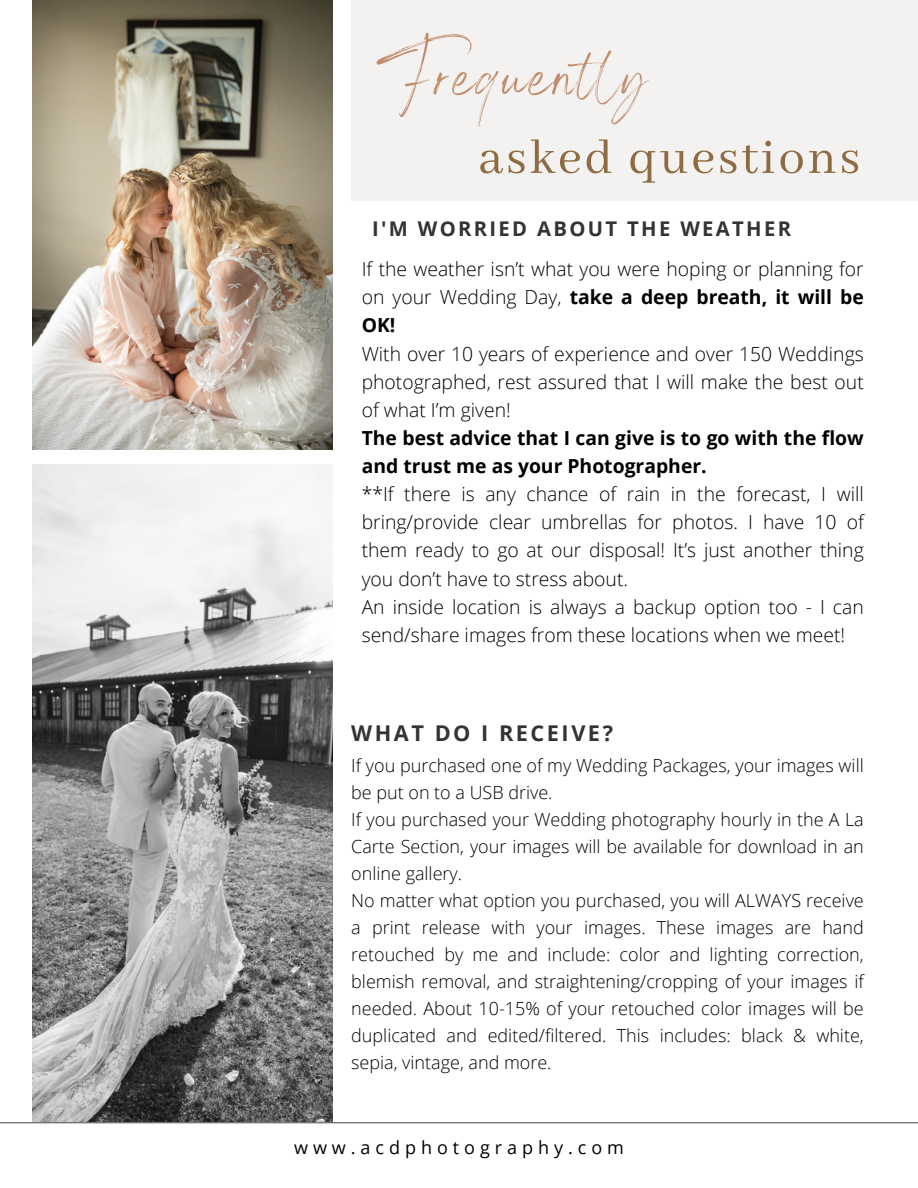
<style>
.page{position:relative;width:918px;height:1188px;background:#fff}
.page>*{position:absolute;margin:0;border:0;box-sizing:border-box;transform-origin:0 0}
.t1{font:84.9px "Angella White";letter-spacing:.02em;color:#c18d6d}
.t2{font:52.65px "Abhaya Libre";letter-spacing:.055em;color:#8e6b41}
.t3{font:700 21.75px "Open Sans";letter-spacing:.115em;color:#333}
.t4{font:700 20.25px "Open Sans";letter-spacing:.115em;color:#333}
.t5{font:300 19.35px/28.2px "Open Sans";color:#000;text-align:justify}
.t6{font:700 19.35px/28.2px "Open Sans";color:#000}
.t7{font:300 18px/27px "Open Sans";color:#000;text-align:justify}
.t8{font:18px "Open Sans";letter-spacing:.275em;color:#000}
.s1{font-weight:700}
</style>
<div class="page">
<hr style="left:0;top:1122px;width:918px;height:1px;background:#555">
<div style="left:351px;top:0;width:567px;height:201px;background:#f4f2f1"></div>
<img style="left:32px;top:0;width:301px;height:450px">
<img style="left:32px;top:465px;width:301px;height:657px">
<p class="t1" style="left:376px;top:23px;width:271px">Frequently</p>
<p class="t2" style="left:479px;top:129px;width:383px">asked questions</p>
<p class="t4" style="left:372px;top:215px;width:421px">I'M WORRIED ABOUT THE WEATHER</p>
<p class="t5" style="left:362px;top:255px;width:504px">If the weather isn’t what you were hoping or planning for on your Wedding Day, <span class="s1">take a deep breath, it will be OK!</span></p>
<p class="t5" style="left:362px;top:339px;width:504px">With over 10 years of experience and over 150 Weddings photographed, rest assured that I will make the best out of what I’m given!</p>
<p class="t6" style="left:362px;top:423px;width:504px">The best advice that I can give is to go with the flow and trust me as your Photographer.</p>
<p class="t5" style="left:362px;top:480px;width:504px">**If there is any chance of rain in the forecast, I will bring/provide clear umbrellas for photos. I have 10 of them ready to go at our disposal! It’s just another thing you don’t have to stress about.</p>
<p class="t5" style="left:362px;top:592px;width:504px">An inside location is always a backup option too - I can send/share images from these locations when we meet!</p>
<p class="t3" style="left:351px;top:718px;width:263px">WHAT DO I RECEIVE?</p>
<p class="t7" style="left:351px;top:752px;width:514px">If you purchased one of my Wedding Packages, your images will be put on to a USB drive.</p>
<p class="t7" style="left:351px;top:806px;width:514px">If you purchased your Wedding photography hourly in the A La Carte Section, your images will be available for download in an online gallery.</p>
<p class="t7" style="left:351px;top:887px;width:514px">No matter what option you purchased, you will ALWAYS receive a print release with your images. These images are hand retouched by me and include: color and lighting correction, blemish removal, and straightening/cropping of your images if needed. About 10-15% of your retouched color images will be duplicated and edited/filtered. This includes: black &amp; white, sepia, vintage, and more.</p>
<p class="t8" style="left:294px;top:1135px;width:331px">www.acdphotography.com</p>
</div>
